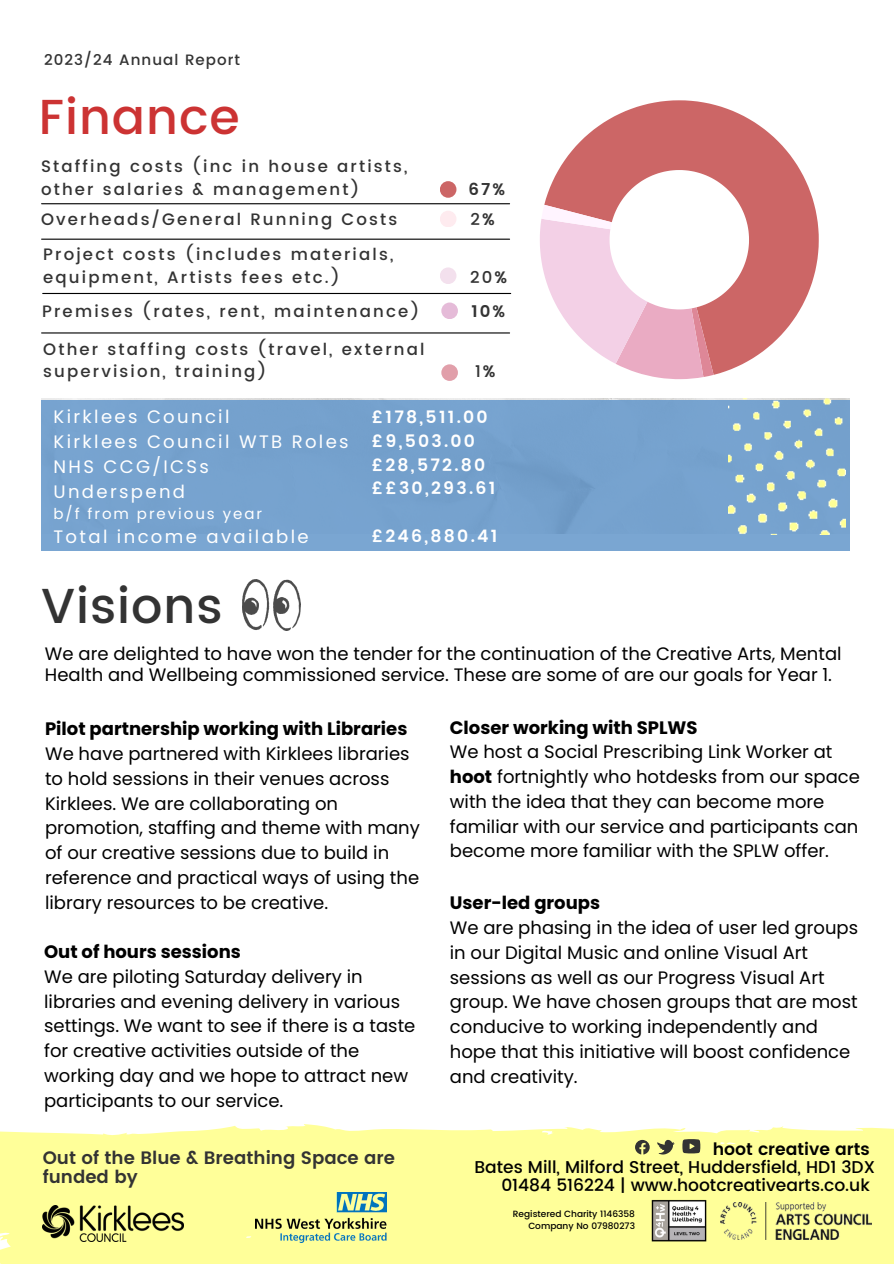
<style>
.page{position:relative;width:894px;height:1264px;background:#fff}
.page>*{position:absolute;margin:0;border:0;box-sizing:border-box;transform-origin:0 0}
.t1{font:500 49.05px "Poppins";letter-spacing:.02em;color:#c33}
.t2{font:500 49.05px "Poppins";letter-spacing:.02em;color:#333}
.t3{font:18px/24.8px "Poppins";color:#000}
.t4{font:18px/24.8px "Poppins";letter-spacing:.13em;color:#fff}
.t5{font:600 18px/19.2px "Poppins";color:#333}
.t6{font:600 17.25px/23.7px "Poppins";letter-spacing:.13em;color:#fff}
.t7{font:500 17.1px "Poppins";color:#000}
.t8{font:600 17.1px "Poppins";color:#000}
.t9{font:500 16.5px/22.5px "Poppins";letter-spacing:.13em;color:#333}
.t10{font:600 16.5px "Poppins";color:#333}
.t11{font:15px "Poppins";letter-spacing:.13em;color:#fff}
.t12{font:500 15px "Poppins";letter-spacing:.07em;color:#333}
.t13{font:500 9px "Poppins";color:#000}
.s1{font-weight:600}
.s2{font-weight:700}
</style>
<div class="page">
<svg style="left:544px;top:100px;width:275px;height:271px;fill:#c66"></svg>
<svg style="left:510px;top:205px;width:218px;height:175px"></svg>
<hr style="left:42px;top:203px;width:467px;height:1px;background:#000">
<hr style="left:42px;top:239px;width:467px;height:1px;background:#000">
<hr style="left:43px;top:293px;width:467px;height:1px;background:#000">
<hr style="left:42px;top:332px;width:467px;height:1px;background:#000">
<div style="left:41px;top:400px;width:808px;height:151px;background:#76a2ce"></div>
<img style="left:728px;top:398px;width:117px;height:136px">
<div style="left:0;top:1124px;width:893px;height:139px;background:#ff9"></div>
<img style="left:43px;top:1205px;width:140px;height:36px">
<div style="left:440px;top:181px;width:16px;height:17px;background:#c66;border-radius:50%"></div>
<div style="left:440px;top:211px;width:16px;height:16px;background:#feebef;border-radius:50%"></div>
<div style="left:440px;top:267px;width:16px;height:17px;background:#f3e0ed;border-radius:50%"></div>
<div style="left:441px;top:302px;width:17px;height:17px;background:#e5bbd8;border-radius:50%"></div>
<div style="left:441px;top:364px;width:17px;height:17px;background:#e19faa;border-radius:50%"></div>
<svg style="left:635px;top:1139px;width:14px;height:15px"></svg>
<svg style="left:657px;top:1139px;width:17px;height:15px"></svg>
<svg style="left:682px;top:1139px;width:18px;height:14px"></svg>
<img style="left:645px;top:1194px;width:66px;height:53px">
<img style="left:242px;top:580px;width:58px;height:50px">
<img style="left:255px;top:1192px;width:132px;height:50px">
<img style="left:720px;top:1202px;width:151px;height:36px">
<p class="t12" style="left:44px;top:51px;width:197px">2023/24 Annual Report</p>
<h4 class="t1" style="left:39px;top:88px;width:202px">Finance</h4>
<h2 class="t9" style="left:41px;top:155px;width:368px">Staffing costs (inc in house artists, other salaries &amp; management)</h2>
<h2 class="t10" style="left:468px;top:179px;width:38px">67%</h2>
<h3 class="t9" style="left:41px;top:208px;width:357px">Overheads/General Running Costs</h3>
<h3 class="t9" style="left:470px;top:208px;width:26px">2<span class="s1">%</span></h3>
<h2 class="t9" style="left:43px;top:243px;width:351px">Project costs (includes materials, equipment, Artists fees etc.)</h2>
<h2 class="t9" style="left:470px;top:266px;width:39px">20<span class="s1">%</span></h2>
<p class="t9" style="left:42px;top:300px;width:378px">Premises (rates, rent, maintenance)</p>
<p class="t10" style="left:471px;top:301px;width:35px">10%</p>
<p class="t9" style="left:43px;top:338px;width:382px">Other staffing costs (travel, external supervision, training)</p>
<p class="t9" style="left:475px;top:360px;width:22px">1<span class="s1">%</span></p>
<h2 class="t4" style="left:54px;top:405px;width:296px">Kirklees Council<br>Kirklees Council WTB Roles<br>NHS CCG/ICSs<br>Underspend</h2>
<h2 class="t11" style="left:54px;top:503px;width:210px">b/f from previous year</h2>
<h2 class="t4" style="left:54px;top:524px;width:256px">Total income available</h2>
<h3 class="t2" style="left:41px;top:577px;width:183px">Visions</h3>
<p class="t6" style="left:372px;top:405px;width:125px">£178,511.00 £9,503.00 £28,572.80 ££30,293.61</p>
<p class="t6" style="left:372px;top:523px;width:127px">£246,880.41</p>
<p class="t3" style="left:45px;top:643px;width:798px;line-height:21.3px">We are delighted to have won the tender for the continuation of the Creative Arts, Mental<br>Health and Wellbeing commissioned service. These are some of are our goals for Year 1.</p>
<h3 class="t3" style="left:45px;top:716px;width:376px"><span class="s2">Pilot partnership working with Libraries </span>We have partnered with Kirklees libraries to hold sessions in their venues across Kirklees. We are collaborating on promotion, staffing and theme with many of our creative sessions due to build in reference and practical ways of using the library resources to be creative.</h3>
<h3 class="t3" style="left:450px;top:715px;width:411px"><span class="s2">Closer working with SPLWS<br></span>We host a Social Prescribing Link Worker at <span class="s2">hoot</span> fortnightly who hotdesks from our space with the idea that they can become more familiar with our service and participants can become more familiar with the SPLW offer.</h3>
<h3 class="t3" style="left:450px;top:890px;width:409px"><span class="s2">User-led groups<br></span>We are phasing in the idea of user led groups in our Digital Music and online Visual Art sessions as well as our Progress Visual Art group. We have chosen groups that are most conducive to working independently and hope that this initiative will boost confidence and creativity.</h3>
<p class="t3" style="left:44px;top:939px;width:372px"><span class="s2">Out of hours sessions<br></span>We are piloting Saturday delivery in libraries and evening delivery in various settings. We want to see if there is a taste for creative activities outside of the working day and we hope to attract new participants to our service.</p>
<h3 class="t5" style="left:43px;top:1147px;width:354px">Out of the Blue &amp; Breathing Space are funded by</h3>
<h2 class="t8" style="left:712px;top:1138px;width:159px">hoot creative arts</h2>
<h2 class="t7" style="left:474px;top:1156px;width:402px">Bates Mill, Milford Street, Huddersfield, HD1 3DX</h2>
<h2 class="t7" style="left:501px;top:1174px;width:370px">01484 516224 | www.hootcreativearts.co.uk</h2>
<p class="t13" style="left:513px;top:1208px;width:123px">Registered Charity 1146358</p>
<h2 class="t13" style="left:528px;top:1220px;width:108px">Company No 07980273</h2>
</div>
